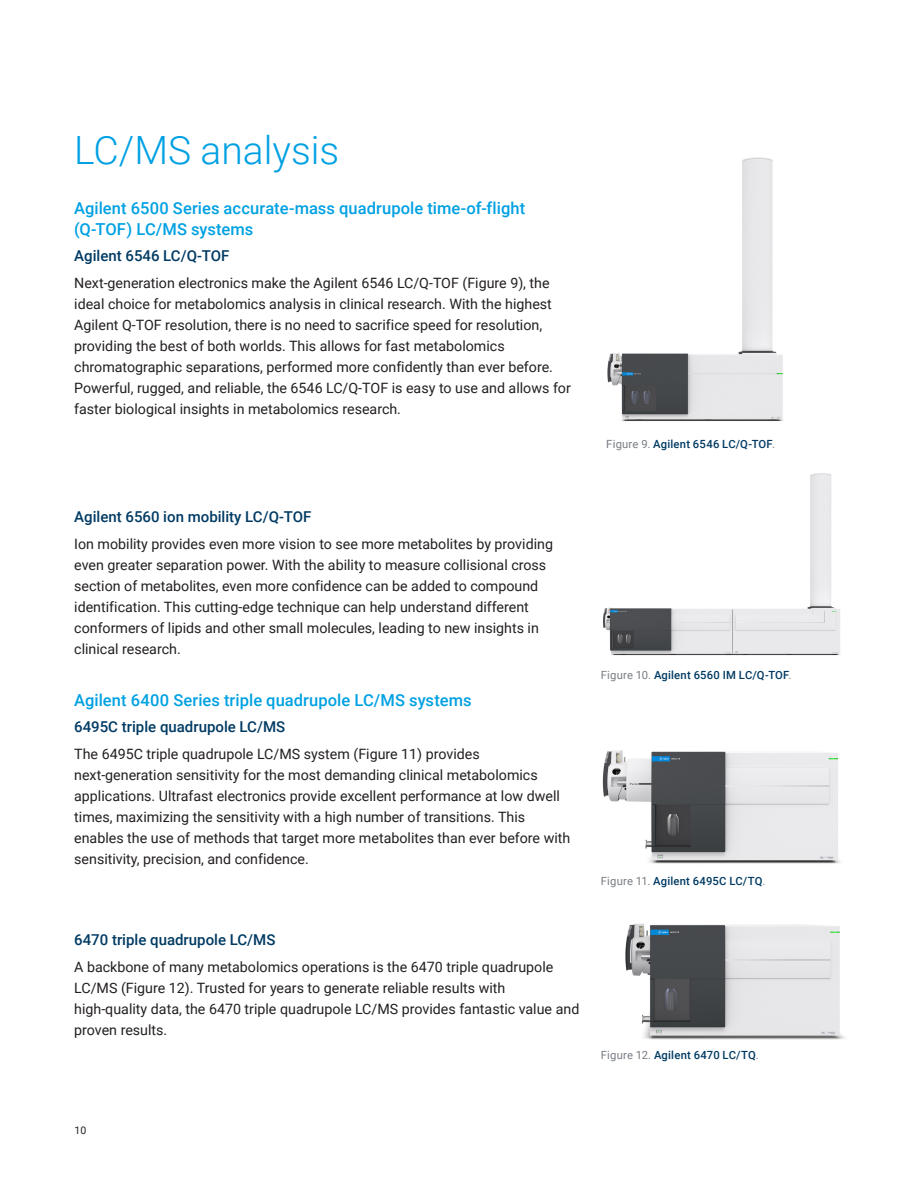
<style>
.page{position:relative;width:918px;height:1188px;background:#fff}
.page>*{position:absolute;margin:0;border:0;box-sizing:border-box;transform-origin:0 0}
.BROCHURE_headline_bl{font:300 39px "Roboto";color:#00a1e3}
.BROCHURE_subhead_blu{font:500 16.5px/21px "Roboto";letter-spacing:.005em;color:#00a1e3}
.BROCHURE_callout_sub{font:500 15px "Roboto";color:#003a63}
.BROCHURE_text_black{font:14.25px/21px "Roboto";color:#231f20}
.BROCHURE_caption_gra{font:500 11.25px "Roboto";letter-spacing:.02em;color:#003a63}
.t1{font:10.5px "Roboto";color:#231f20}
.s1{font-weight:400;color:#787d83}
</style>
<div class="page">
<img style="left:602px;top:750px;width:239px;height:114px">
<img style="left:625px;top:923px;width:220px;height:117px">
<img style="left:603px;top:473px;width:237px;height:183px">
<img style="left:607px;top:157px;width:177px;height:264px">
<p class="BROCHURE_headline_bl" style="left:74px;top:123px;width:267px">LC/MS analysis</p>
<p class="BROCHURE_subhead_blu" style="left:74px;top:197px;width:453px">Agilent 6500 Series accurate-mass quadrupole time-of-flight (Q‑TOF) LC/MS systems</p>
<p class="BROCHURE_callout_sub" style="left:74px;top:245px;width:157px">Agilent 6546 LC/Q-TOF</p>
<p class="BROCHURE_text_black" style="left:74px;top:272px;width:498px">Next-generation electronics make the Agilent 6546 LC/Q-TOF (Figure 9), the ideal choice for metabolomics analysis in clinical research. With the highest Agilent Q-TOF resolution, there is no need to sacrifice speed for resolution, providing the best of both worlds. This allows for fast metabolomics chromatographic separations, performed more confidently than ever before.<br>Powerful, rugged, and reliable, the 6546 LC/Q-TOF is easy to use and allows for faster biological insights in metabolomics research.</p>
<p class="BROCHURE_caption_gra" style="left:606px;top:436px;width:170px"><span class="s1">Figure 9.</span> Agilent 6546 LC/Q-TOF<span class="s1">.</span></p>
<p class="BROCHURE_callout_sub" style="left:74px;top:506px;width:239px">Agilent 6560 ion mobility LC/Q-TOF</p>
<p class="BROCHURE_text_black" style="left:74px;top:533px;width:480px">Ion mobility provides even more vision to see more metabolites by providing even greater separation power. With the ability to measure collisional cross section of metabolites, even more confidence can be added to compound identification. This cutting-edge technique can help understand different conformers of lipids and other small molecules, leading to new insights in clinical research.</p>
<p class="BROCHURE_subhead_blu" style="left:74px;top:689px;width:399px">Agilent 6400 Series triple quadrupole LC/MS systems</p>
<p class="BROCHURE_callout_sub" style="left:74px;top:716px;width:212px">6495C triple quadrupole LC/MS</p>
<p class="BROCHURE_text_black" style="left:74px;top:743px;width:498px">The 6495C triple quadrupole LC/MS system (Figure 11) provides next‑generation sensitivity for the most demanding clinical metabolomics applications. Ultrafast electronics provide excellent performance at low dwell times, maximizing the sensitivity with a high number of transitions. This enables the use of methods that target more metabolites than ever before with sensitivity, precision, and confidence.</p>
<p class="BROCHURE_callout_sub" style="left:74px;top:929px;width:203px">6470 triple quadrupole LC/MS</p>
<p class="BROCHURE_text_black" style="left:74px;top:956px;width:507px">A backbone of many metabolomics operations is the 6470 triple quadrupole LC/MS (Figure 12). Trusted for years to generate reliable results with high‑quality data, the 6470 triple quadrupole LC/MS provides fantastic value and proven results.</p>
<p class="BROCHURE_caption_gra" style="left:601px;top:667px;width:192px"><span class="s1">Figure 10.</span> Agilent 6560 IM LC/Q-TOF<span class="s1">.</span></p>
<p class="BROCHURE_caption_gra" style="left:601px;top:873px;width:166px"><span class="s1">Figure 11.</span> Agilent 6495C LC/TQ<span class="s1">.</span></p>
<p class="BROCHURE_caption_gra" style="left:601px;top:1048px;width:159px"><span class="s1">Figure 12.</span> Agilent 6470 LC/TQ<span class="s1">.</span></p>
<p class="t1" style="left:75px;top:1123px;width:13px">10</p>
</div>
